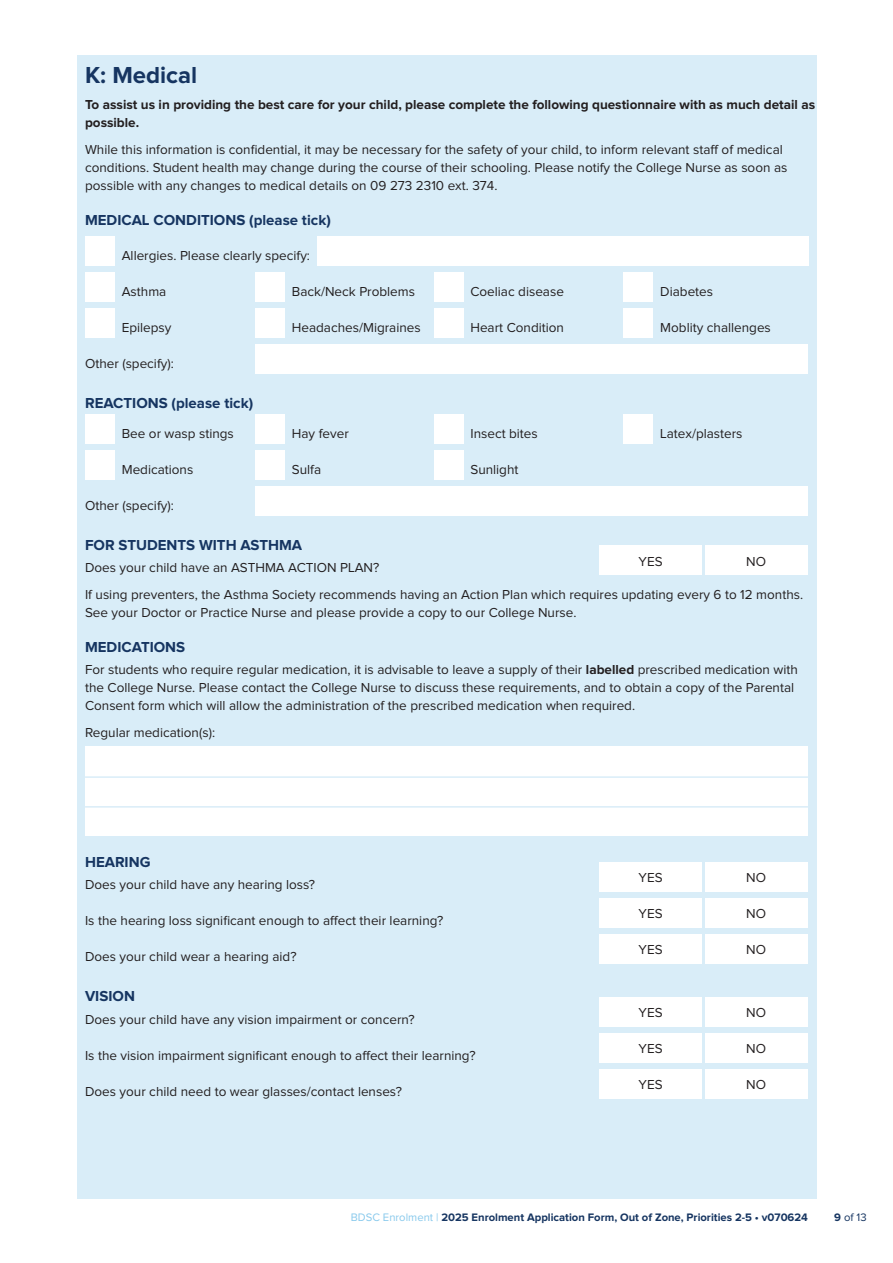
<style>
.page{position:relative;width:893px;height:1263px;background:#fff}
.page>*{position:absolute;margin:0;border:0;box-sizing:border-box;transform-origin:0 0}
.section_header{font:700 24px "Proxima Nova";color:#163561}
.sub_header_-_dark_blue{font:700 15px "Proxima Nova";color:#163561}
.body_copy{font:13.5px/18px "Proxima Nova";color:#231f20}
.body_copy-2{font:700 13.5px/18px "Proxima Nova";color:#231f20}
.t1{font:700 11.25px "Proxima Nova";color:#163561}
.t2{font:11.25px "Proxima Nova";color:#163561}
.s1{font-weight:700}
.s2{font-weight:400;color:#88c9ec}
</style>
<div class="page">
<div style="left:77px;top:55px;width:739px;height:1144px;background:#d9edf8"></div>
<div style="left:85px;top:236px;width:30px;height:30px;background:#fff"></div>
<div style="left:317px;top:236px;width:491px;height:30px;background:#fff"></div>
<div style="left:85px;top:272px;width:30px;height:30px;background:#fff"></div>
<div style="left:255px;top:272px;width:30px;height:30px;background:#fff"></div>
<div style="left:434px;top:272px;width:29px;height:30px;background:#fff"></div>
<div style="left:624px;top:272px;width:29px;height:30px;background:#fff"></div>
<div style="left:85px;top:308px;width:30px;height:30px;background:#fff"></div>
<div style="left:255px;top:308px;width:30px;height:30px;background:#fff"></div>
<div style="left:434px;top:308px;width:29px;height:30px;background:#fff"></div>
<div style="left:624px;top:308px;width:29px;height:30px;background:#fff"></div>
<div style="left:255px;top:344px;width:553px;height:30px;background:#fff"></div>
<div style="left:85px;top:415px;width:30px;height:29px;background:#fff"></div>
<div style="left:255px;top:415px;width:30px;height:29px;background:#fff"></div>
<div style="left:434px;top:415px;width:29px;height:29px;background:#fff"></div>
<div style="left:624px;top:415px;width:29px;height:29px;background:#fff"></div>
<div style="left:85px;top:451px;width:30px;height:29px;background:#fff"></div>
<div style="left:255px;top:451px;width:30px;height:29px;background:#fff"></div>
<div style="left:434px;top:451px;width:29px;height:29px;background:#fff"></div>
<div style="left:255px;top:487px;width:553px;height:29px;background:#fff"></div>
<div style="left:600px;top:545px;width:102px;height:30px;background:#fff"></div>
<div style="left:705px;top:545px;width:102px;height:30px;background:#fff"></div>
<div style="left:85px;top:746px;width:723px;height:90px;background:#fff"></div>
<hr style="left:85px;top:776px;width:723px;height:2px;background:#d9edf8">
<hr style="left:85px;top:806px;width:723px;height:2px;background:#d9edf8">
<div style="left:600px;top:862px;width:102px;height:30px;background:#fff"></div>
<div style="left:705px;top:862px;width:102px;height:30px;background:#fff"></div>
<div style="left:600px;top:898px;width:102px;height:30px;background:#fff"></div>
<div style="left:705px;top:898px;width:102px;height:30px;background:#fff"></div>
<div style="left:600px;top:934px;width:102px;height:30px;background:#fff"></div>
<div style="left:705px;top:934px;width:102px;height:30px;background:#fff"></div>
<div style="left:600px;top:997px;width:102px;height:30px;background:#fff"></div>
<div style="left:705px;top:997px;width:102px;height:30px;background:#fff"></div>
<div style="left:600px;top:1033px;width:102px;height:30px;background:#fff"></div>
<div style="left:705px;top:1033px;width:102px;height:30px;background:#fff"></div>
<div style="left:600px;top:1069px;width:102px;height:30px;background:#fff"></div>
<div style="left:705px;top:1069px;width:102px;height:30px;background:#fff"></div>
<p class="section_header" style="left:85px;top:64px;width:114px">K: Medical</p>
<p class="body_copy-2" style="left:85px;top:96px;width:732px">To assist us in providing the best care for your child, please complete the following questionnaire with as much detail as possible.</p>
<p class="body_copy" style="left:85px;top:141px;width:704px">While this information is confidential, it may be necessary for the safety of your child, to inform relevant staff of medical conditions. Student health may change during the course of their schooling. Please notify the College Nurse as soon as possible with any changes to medical details on 09 273 2310 ext. 374.</p>
<p class="sub_header_-_dark_blue" style="left:85px;top:213px;width:247px">MEDICAL CONDITIONS (please tick)</p>
<p class="body_copy" style="left:122px;top:247px;width:190px">Allergies. Please clearly specify:</p>
<p class="body_copy" style="left:122px;top:283px;width:46px">Asthma</p>
<p class="body_copy" style="left:292px;top:283px;width:125px">Back/Neck Problems</p>
<p class="body_copy" style="left:470px;top:283px;width:95px">Coeliac disease</p>
<p class="body_copy" style="left:660px;top:283px;width:54px">Diabetes</p>
<p class="body_copy" style="left:122px;top:319px;width:51px">Epilepsy</p>
<p class="body_copy" style="left:292px;top:319px;width:130px">Headaches/Migraines</p>
<p class="body_copy" style="left:470px;top:319px;width:95px">Heart Condition</p>
<p class="body_copy" style="left:660px;top:319px;width:112px">Moblity challenges</p>
<p class="body_copy" style="left:85px;top:355px;width:90px">Other (specify):</p>
<p class="sub_header_-_dark_blue" style="left:85px;top:396px;width:170px">REACTIONS (please tick)</p>
<p class="body_copy" style="left:122px;top:425px;width:114px">Bee or wasp stings</p>
<p class="body_copy" style="left:292px;top:425px;width:58px">Hay fever</p>
<p class="body_copy" style="left:470px;top:425px;width:69px">Insect bites</p>
<p class="body_copy" style="left:660px;top:425px;width:84px">Latex/plasters</p>
<p class="body_copy" style="left:122px;top:461px;width:73px">Medications</p>
<p class="body_copy" style="left:292px;top:461px;width:31px">Sulfa</p>
<p class="body_copy" style="left:470px;top:461px;width:50px">Sunlight</p>
<p class="body_copy" style="left:85px;top:497px;width:90px">Other (specify):</p>
<p class="sub_header_-_dark_blue" style="left:85px;top:538px;width:219px">FOR STUDENTS WITH ASTHMA</p>
<p class="body_copy" style="left:85px;top:559px;width:296px">Does your child have an ASTHMA ACTION PLAN?</p>
<p class="body_copy" style="left:639px;top:553px;width:26px">YES</p>
<p class="body_copy" style="left:746px;top:553px;width:21px">NO</p>
<p class="body_copy" style="left:85px;top:586px;width:720px">If using preventers, the Asthma Society recommends having an Action Plan which requires updating every 6 to 12 months.<br>See your Doctor or Practice Nurse and please provide a copy to our College Nurse.</p>
<p class="sub_header_-_dark_blue" style="left:85px;top:640px;width:102px">MEDICATIONS</p>
<p class="body_copy" style="left:85px;top:661px;width:714px">For students who require regular medication, it is advisable to leave a supply of their <span class="s1">labelled</span> prescribed medication with the College Nurse. Please contact the College Nurse to discuss these requirements, and to obtain a copy of the Parental<br>Consent form which will allow the administration of the prescribed medication when required.</p>
<p class="body_copy" style="left:85px;top:724px;width:132px">Regular medication(s):</p>
<p class="sub_header_-_dark_blue" style="left:85px;top:855px;width:67px">HEARING</p>
<p class="body_copy" style="left:85px;top:876px;width:232px">Does your child have any hearing loss?</p>
<p class="body_copy" style="left:85px;top:912px;width:360px">Is the hearing loss significant enough to affect their learning?</p>
<p class="body_copy" style="left:85px;top:948px;width:213px">Does your child wear a hearing aid?</p>
<p class="sub_header_-_dark_blue" style="left:85px;top:989px;width:51px">VISION</p>
<p class="body_copy" style="left:85px;top:1011px;width:331px">Does your child have any vision impairment or concern?</p>
<p class="body_copy" style="left:85px;top:1047px;width:392px">Is the vision impairment significant enough to affect their learning?</p>
<p class="body_copy" style="left:85px;top:1083px;width:318px">Does your child need to wear glasses/contact lenses?</p>
<p class="body_copy" style="left:639px;top:869px;width:26px">YES</p>
<p class="body_copy" style="left:746px;top:869px;width:21px">NO</p>
<p class="body_copy" style="left:639px;top:905px;width:26px">YES</p>
<p class="body_copy" style="left:746px;top:905px;width:21px">NO</p>
<p class="body_copy" style="left:639px;top:941px;width:26px">YES</p>
<p class="body_copy" style="left:746px;top:941px;width:21px">NO</p>
<p class="body_copy" style="left:639px;top:1004px;width:26px">YES</p>
<p class="body_copy" style="left:746px;top:1004px;width:21px">NO</p>
<p class="body_copy" style="left:639px;top:1040px;width:26px">YES</p>
<p class="body_copy" style="left:746px;top:1040px;width:21px">NO</p>
<p class="body_copy" style="left:639px;top:1076px;width:26px">YES</p>
<p class="body_copy" style="left:746px;top:1076px;width:21px">NO</p>
<p class="t1" style="left:351px;top:1212px;width:459px"><span class="s2">BDSC Enrolment |</span> 2025 Enrolment Application Form, Out of Zone, Priorities 2-5 • v070624</p>
<p class="t2" style="left:834px;top:1212px;width:34px"><span class="s1">9</span> of 13</p>
</div>
